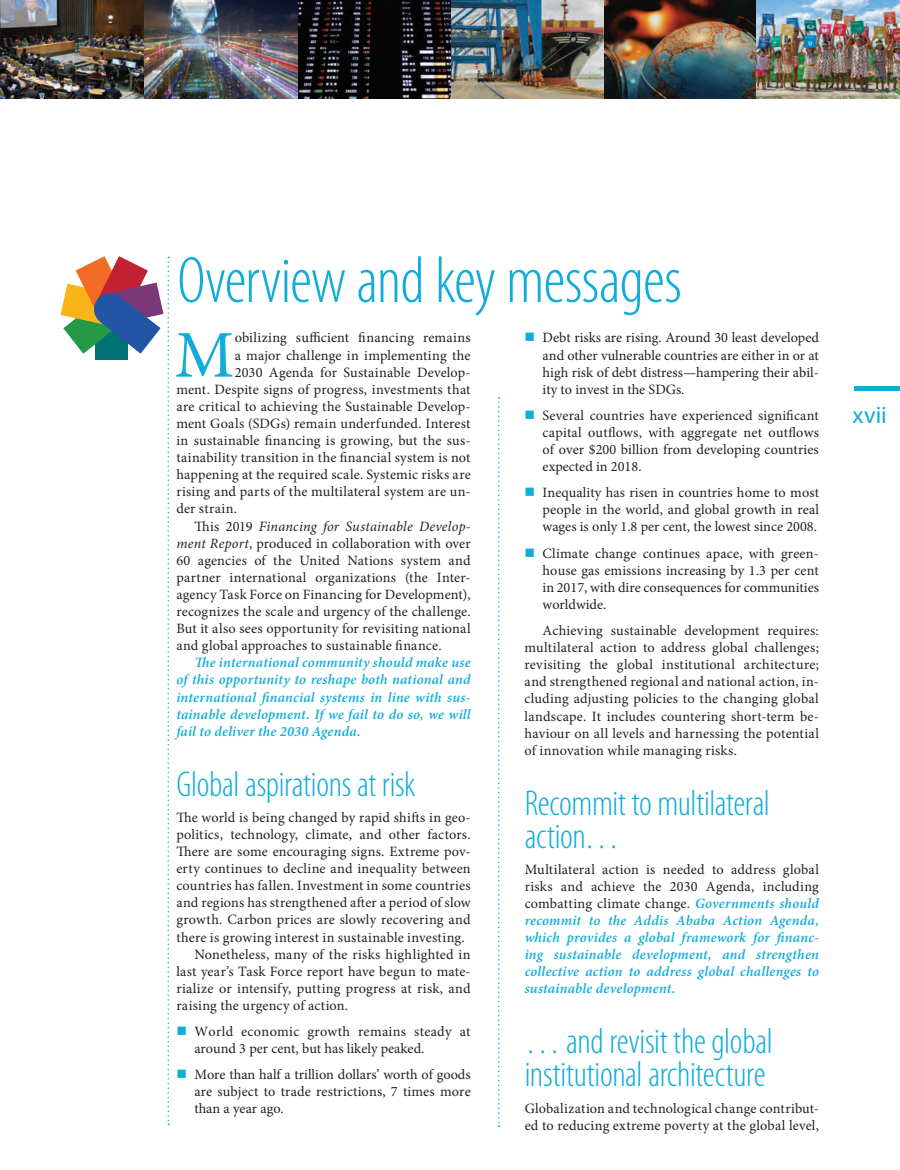
<style>
.page{position:relative;width:900px;height:1170px;background:#fff}
.page>*{position:absolute;margin:0;border:0;box-sizing:border-box;transform-origin:0 0}
.t1{font:66.9px "Minion Pro";color:#10add9}
.t2{font:300 condensed 66px "Myriad Pro";letter-spacing:-.015em;color:#10add9}
.t3{font:300 condensed 36px/33px "Myriad Pro";letter-spacing:-.01em;color:#10add9}
.t4{font:24px "Myriad Pro";color:#10add9}
.t5{font:14.25px/17.1px "Minion Pro";letter-spacing:.01em;color:#231f20;text-align:justify}
.t6{font:italic 600 14.25px/17.1px "Minion Pro";letter-spacing:.015em;color:#10add9;text-align:justify}
.t7{font:italic 14.25px "Minion Pro";letter-spacing:.015em;color:#231f20}
.s1{font-weight:400;font-style:normal;color:#231f20}
.s2{font-style:normal}
.s3{font-style:italic}
</style>
<div class="page">
<img style="left:0;top:0;width:900px;height:99px">
<hr style="left:854px;top:387px;width:46px;height:4px;background:#10add9">
<svg style="left:498px;top:397px;width:2px;height:730px"></svg>
<svg style="left:61px;top:256px;width:108px;height:869px"></svg>
<div style="left:94px;top:293px;width:32px;height:32px;background:#2256a5;border-radius:50%"></div>
<h2 class="t2" style="left:177px;top:241px;width:506px">Overview and key messages</h2>
<h1 class="t1" style="left:175px;top:310px;width:61px">M</h1>
<p class="t5" style="left:235px;top:329px;width:238px">obilizing sufficient financing remains</p>
<p class="t5" style="left:543px;top:329px;width:278px">Debt risks are rising. Around 30 least developed and other vulnerable countries are either in or at high risk of debt distress—hampering their abil&shy;ity to invest in the SDGs.</p>
<p class="t5" style="left:543px;top:407px;width:278px">Several countries have experienced significant capital outflows, with aggregate net outflows of over $200 billion from developing countries expected in 2018.</p>
<p class="t5" style="left:543px;top:484px;width:278px">Inequality has risen in countries home to most people in the world, and global growth in real wages is only 1.8 per cent, the lowest since 2008.</p>
<p class="t5" style="left:543px;top:545px;width:278px">Climate change continues apace, with green&shy;house gas emissions increasing by 1.3 per cent in 2017, with dire consequences for communities worldwide.</p>
<p class="t5" style="left:525px;top:622px;width:296px;text-indent:18px">Achieving sustainable development requires: multilateral action to address global challenges; revisiting the global institutional architecture; and strengthened regional and national action, in&shy;cluding adjusting policies to the changing global landscape. It includes countering short-term be&shy;haviour on all levels and harnessing the potential of innovation while managing risks.</p>
<h3 class="t3" style="left:525px;top:786px;width:247px">Recommit to multilateral action…</h3>
<p class="t6" style="left:525px;top:861px;width:296px"><span class="s1">Multilateral action is needed to address global risks and achieve the 2030 Agenda, including combatting climate change.</span> Governments should recommit to the Addis Ababa Action Agenda, which provides a global framework for financ&shy;ing sustainable development, and strengthen collective action to address global challenges to sustainable development.</p>
<h3 class="t3" style="left:525px;top:1025px;width:250px">… and revisit the global institutional architecture</h3>
<p class="t5" style="left:525px;top:1100px;width:296px">Globalization and technological change contribut&shy;ed to reducing extreme poverty at the global level,</p>
<p class="t5" style="left:235px;top:347px;width:238px">a major challenge in implementing the</p>
<p class="t5" style="left:235px;top:364px;width:238px">2030 Agenda for Sustainable Develop-</p>
<p class="t5" style="left:176px;top:381px;width:296px">ment. Despite signs of progress, investments that</p>
<p class="t5" style="left:176px;top:398px;width:296px">are critical to achieving the Sustainable Develop-</p>
<p class="t5" style="left:176px;top:415px;width:296px">ment Goals (SDGs) remain underfunded. Interest</p>
<p class="t5" style="left:176px;top:432px;width:296px">in sustainable financing is growing, but the sus-</p>
<p class="t5" style="left:176px;top:449px;width:296px">tainability transition in the financial system is not</p>
<p class="t5" style="left:176px;top:466px;width:296px">happening at the required scale. Systemic risks are</p>
<p class="t5" style="left:176px;top:483px;width:296px">rising and parts of the multilateral system are un-</p>
<p class="t5" style="left:176px;top:500px;width:62px">der strain.</p>
<p class="t7" style="left:194px;top:516px;width:278px"><span class="s2">This 2019</span> Financing for Sustainable Develop-</p>
<p class="t5" style="left:176px;top:535px;width:296px"><span class="s3">ment Report</span>, produced in collaboration with over</p>
<p class="t5" style="left:176px;top:552px;width:296px">60 agencies of the United Nations system and</p>
<p class="t5" style="left:176px;top:569px;width:296px">partner international organizations (the Inter-</p>
<p class="t5" style="left:176px;top:586px;width:296px">agency Task Force on Financing for Development),</p>
<p class="t5" style="left:176px;top:603px;width:296px">recognizes the scale and urgency of the challenge.</p>
<p class="t5" style="left:176px;top:620px;width:296px">But it also sees opportunity for revisiting national</p>
<p class="t5" style="left:176px;top:637px;width:267px">and global approaches to sustainable finance.</p>
<p class="t6" style="left:176px;top:655px;width:296px;text-indent:18px">The international community should make use of this opportunity to reshape both national and international financial systems in line with sus&shy;tainable development. If we fail to do so, we will fail to deliver the 2030 Agenda.</p>
<h3 class="t3" style="left:176px;top:767px;width:241px">Global aspirations at risk</h3>
<p class="t5" style="left:176px;top:809px;width:296px">The world is being changed by rapid shifts in geo-</p>
<p class="t5" style="left:176px;top:826px;width:296px">politics, technology, climate, and other factors.</p>
<p class="t5" style="left:176px;top:843px;width:296px">There are some encouraging signs. Extreme pov-</p>
<p class="t5" style="left:176px;top:860px;width:296px">erty continues to decline and inequality between</p>
<p class="t5" style="left:176px;top:877px;width:296px">countries has fallen. Investment in some countries</p>
<p class="t5" style="left:176px;top:894px;width:296px">and regions has strengthened after a period of slow</p>
<p class="t5" style="left:176px;top:911px;width:296px">growth. Carbon prices are slowly recovering and</p>
<p class="t5" style="left:176px;top:929px;width:290px">there is growing interest in sustainable investing.</p>
<p class="t5" style="left:194px;top:946px;width:278px">Nonetheless, many of the risks highlighted in</p>
<p class="t5" style="left:176px;top:963px;width:296px">last year’s Task Force report have begun to mate-</p>
<p class="t5" style="left:176px;top:980px;width:296px">rialize or intensify, putting progress at risk, and</p>
<p class="t5" style="left:176px;top:997px;width:173px">raising the urgency of action.</p>
<p class="t5" style="left:194px;top:1023px;width:278px">World economic growth remains steady at around 3 per cent, but has likely peaked.</p>
<p class="t5" style="left:194px;top:1066px;width:278px">More than half a trillion dollars’ worth of goods are subject to trade restrictions, 7 times more than a year ago.</p>
<h3 class="t4" style="left:852px;top:400px;width:36px">xvii</h3>
</div>
